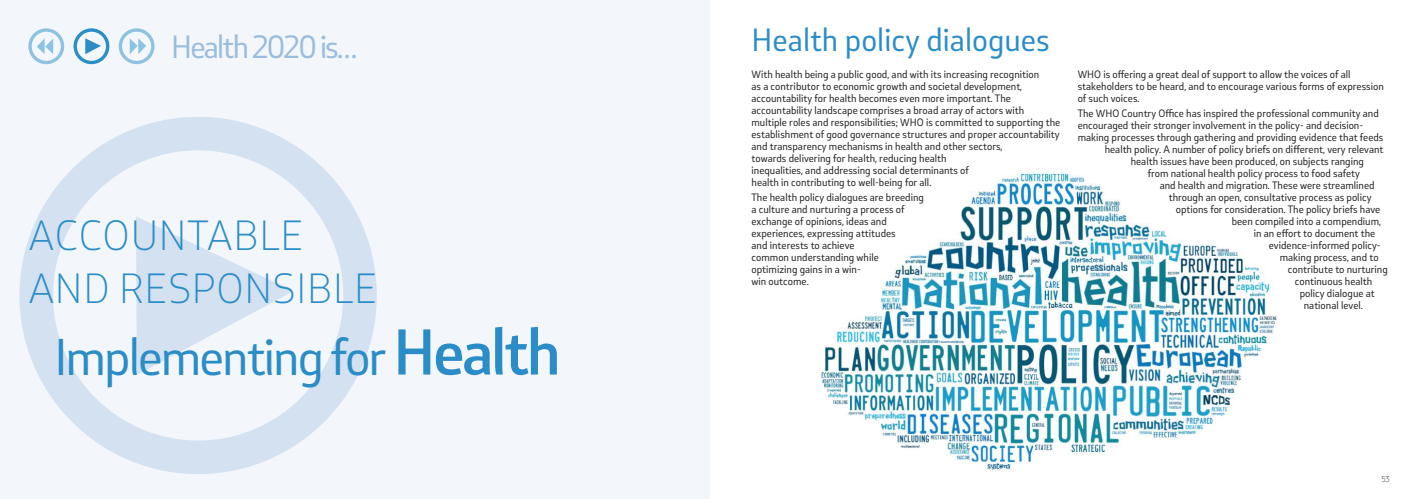
<style>
.page{position:relative;width:1418px;height:499px;background:#fff}
.page>*{position:absolute;margin:0;border:0;box-sizing:border-box;transform-origin:0 0}
.t1{font:48.2px "Stobi Sans";letter-spacing:-.04em;color:#2a8dc7}
.t2{font:300 39.4px/53.6px "Stobi Sans";letter-spacing:.02em;color:#2a8dc7}
.t3{font:30px "Stobi Sans";color:#2a8dc7}
.t4{font:30px "Stobi Sans";letter-spacing:-.06em;color:#99bcdf}
.t5{font:10px/12px "Stobi Sans";color:#231f20}
.t6{font:300 8px "Stobi Sans";color:#231f20}
.s1{font-weight:500;font-size:60.2px}
</style>
<div class="page">
<div style="left:0;top:0;width:709px;height:499px;background:#f3f7fb"></div>
<svg style="left:19px;top:117px;width:358px;height:357px"></svg>
<svg style="left:136px;top:216px;width:157px;height:159px"></svg>
<svg style="left:74px;top:28px;width:35px;height:36px"></svg>
<svg style="left:119px;top:28px;width:35px;height:36px"></svg>
<svg style="left:28px;top:28px;width:36px;height:36px"></svg>
<img style="left:820px;top:167px;width:457px;height:305px">
<h3 class="t4" style="left:171px;top:26px;width:187px">Health 2020 is…</h3>
<h2 class="t2" style="left:29px;top:207px;width:350px">ACCOUNTABLE<br>AND RESPONSIBLE</h2>
<h1 class="t1" style="left:54px;top:324px;width:508px">Implementing for <span class="s1">Health</span></h1>
<h3 class="t3" style="left:751px;top:19px;width:300px">Health policy dialogues</h3>
<p class="t5" style="left:751px;top:68px;width:310px">With health being a public good, and with its increasing recognition<br>as a contributor to economic growth and societal development, accountability for health becomes even more important. The accountability landscape comprises a broad array of actors with multiple roles and responsibilities; WHO is committed to supporting the establishment of good governance structures and proper accountability and transparency mechanisms in health and other sectors,<br>towards delivering for health, reducing health<br>inequalities, and addressing social determinants of<br>health in contributing to well-being for all.</p>
<p class="t5" style="left:751px;top:191px;width:174px">The health policy dialogues are breeding a culture and nurturing a process of exchange of opinions, ideas and experiences, expressing attitudes<br>and interests to achieve<br>common understanding while optimizing gains in a win-<br>win outcome.</p>
<p class="t5" style="left:1077px;top:68px;width:308px">WHO is offering a great deal of support to allow the voices of all stakeholders to be heard, and to encourage various forms of expression of such voices.</p>
<p class="t5" style="left:1077px;top:107px;width:302px">The WHO Country Office has inspired the professional community and</p>
<p class="t5" style="left:1077px;top:119px;width:287px">encouraged their stronger involvement in the policy- and decision-</p>
<p class="t5" style="left:1077px;top:131px;width:307px">making processes through gathering and providing evidence that feeds</p>
<p class="t5" style="left:1104px;top:143px;width:280px">health policy. A number of policy briefs on different, very relevant</p>
<p class="t5" style="left:1130px;top:155px;width:235px">health issues have been produced, on subjects ranging</p>
<p class="t5" style="left:1147px;top:167px;width:214px">from national health policy process to food safety</p>
<p class="t5" style="left:1159px;top:179px;width:216px">and health and migration. These were streamlined</p>
<p class="t5" style="left:1168px;top:191px;width:204px">through an open, consultative process as policy</p>
<p class="t5" style="left:1175px;top:203px;width:206px">options for consideration. The policy briefs have</p>
<p class="t5" style="left:1231px;top:215px;width:151px">been compiled into a compendium,</p>
<p class="t5" style="left:1253px;top:227px;width:123px">in an effort to document the</p>
<p class="t5" style="left:1268px;top:239px;width:113px">evidence-informed policy-</p>
<p class="t5" style="left:1279px;top:251px;width:100px">making process, and to</p>
<p class="t5" style="left:1287px;top:263px;width:102px">contribute to nurturing</p>
<p class="t5" style="left:1294px;top:275px;width:79px">continuous health</p>
<p class="t5" style="left:1299px;top:287px;width:76px">policy dialogue at</p>
<p class="t5" style="left:1303px;top:299px;width:61px">national level.</p>
<p class="t6" style="left:1381px;top:474px;width:10px">53</p>
</div>
